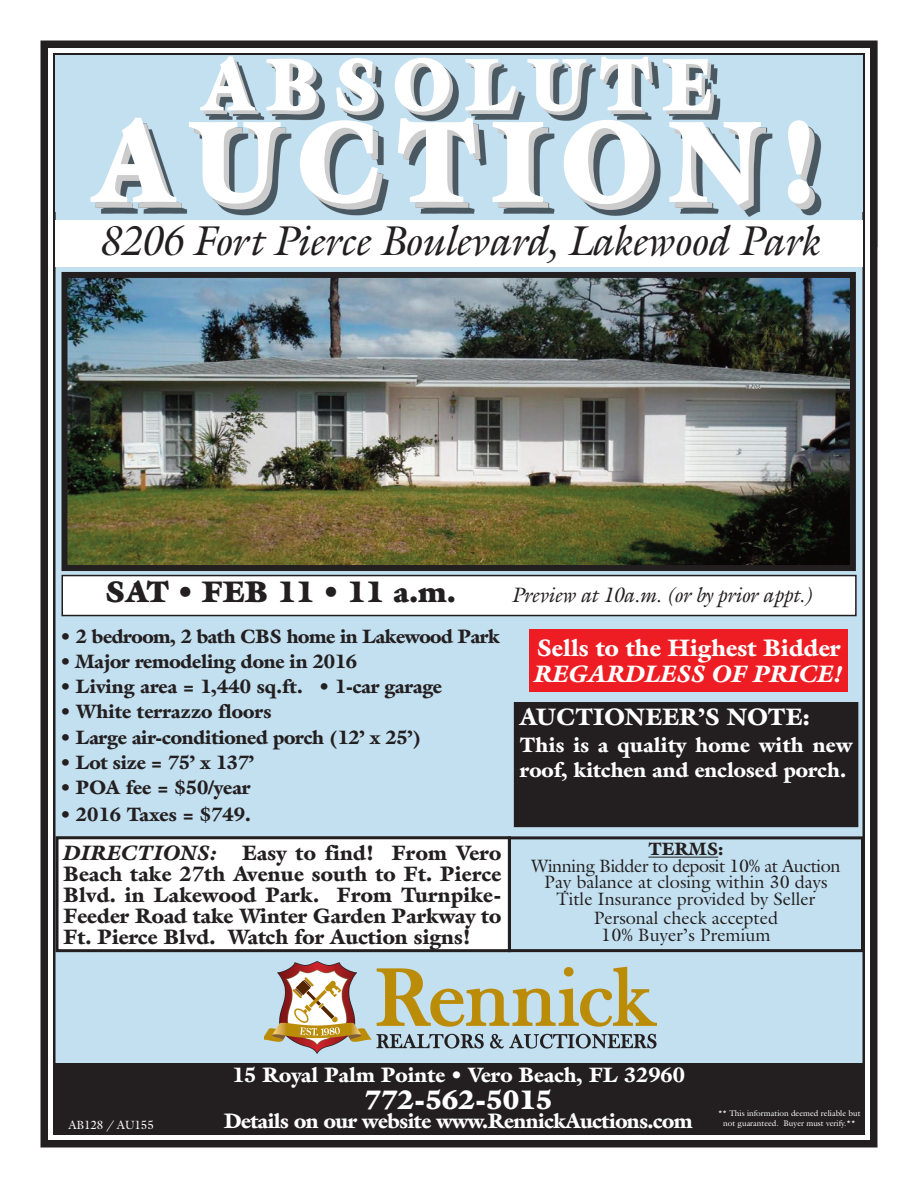
<style>
.page{position:relative;width:918px;height:1188px;background:#fff}
.page>*{position:absolute;margin:0;border:0;box-sizing:border-box;transform-origin:0 0}
.t1{font:900 117px "Galliard Std";letter-spacing:.15em;color:#fff;scale:.9 1}
.t2{font:900 75px "Galliard Std";letter-spacing:.2em;color:#fff;scale:.9 1}
.t3{font:italic 42px "Galliard Std";letter-spacing:-.025em;color:#231f20}
.t4{font:900 30px "Galliard Std";color:#231f20}
.t5{font:900 27px "Galliard Std";color:#fff}
.t6{font:900 24px "Galliard Std";color:#fff}
.t7{font:italic 900 24px "Galliard Std";color:#fff}
.t8{font:900 21px/21px "Galliard Std";color:#231f20;text-align:justify}
.t9{font:900 21px/25.2px "Galliard Std";color:#fff}
.t10{font:900 21px "Galliard Std";letter-spacing:-.025em;color:#fff}
.t11{font:italic 21px "Galliard Std";letter-spacing:-.025em;color:#231f20}
.t12{font:900 19.5px "Galliard Std";letter-spacing:-.015em;color:#231f20}
.t13{font:18px/16.5px "Galliard Std";color:#231f20;text-align:center}
.t14{font:900 18px "Galliard Std";color:#231f20}
.t15{font:12px "Galliard Std";letter-spacing:-.025em;color:#fff}
.t16{font:8.25px "Galliard Std";color:#fff}
.s1{font-style:italic}
</style>
<div class="page">
<div style="left:54px;top:54px;width:810px;height:1080px;background:#c3e0f0"></div>
<div style="left:40px;top:40px;width:838px;height:1108px;border:8px solid #231f20"></div>
<div style="left:54px;top:1063px;width:809px;height:71px;background:#231f20"></div>
<img style="left:69px;top:279px;width:780px;height:285px">
<div style="left:62px;top:272px;width:794px;height:299px;border:6px solid #231f20"></div>
<img style="left:42px;top:40px;width:836px;height:207px">
<img style="left:53px;top:53px;width:812px;height:194px">
<img style="left:55px;top:56px;width:807px;height:156px">
<div style="left:62px;top:576px;width:794px;height:40px;background:#fff"></div>
<div style="left:61px;top:575px;width:796px;height:41px;border:2px solid #231f20"></div>
<div style="left:55px;top:220px;width:808px;height:46px;background:#fff"></div>
<div style="left:57px;top:838px;width:452px;height:113px;background:#fff"></div>
<div style="left:56px;top:836px;width:455px;height:116px;border:3px solid #231f20"></div>
<div style="left:508px;top:836px;width:356px;height:116px;border:3px solid #231f20"></div>
<hr style="left:648px;top:857px;width:70px;height:1px;background:#231f20">
<img style="left:264px;top:961px;width:392px;height:92px">
<div style="left:515px;top:704px;width:342px;height:122px;background:#231f20"></div>
<div style="left:514px;top:702px;width:344px;height:125px;border:2px solid #231f20"></div>
<div style="left:530px;top:629px;width:318px;height:62px;background:#ee1d23"></div>
<h2 class="t2" style="left:202px;top:56px;width:569px">ABSOLUTE</h2>
<h1 class="t1" style="left:94px;top:117px;width:808px">AUCTION!</h1>
<h3 class="t3" style="left:98px;top:215px;width:723px">8206 Fort Pierce Boulevard, Lakewood Park</h3>
<h3 class="t4" style="left:105px;top:580px;width:352px">SAT • FEB 11 • 11 a.m.</h3>
<p class="t11" style="left:511px;top:583px;width:303px">Preview at 10a.m. (or by prior appt.)</p>
<p class="t12" style="left:61px;top:628px;width:440px">• 2 bedroom, 2 bath CBS home in Lakewood Park</p>
<p class="t12" style="left:61px;top:654px;width:298px">• Major remodeling done in 2016</p>
<p class="t12" style="left:61px;top:679px;width:383px">• Living area = 1,440 sq.ft. • 1-car garage</p>
<p class="t12" style="left:61px;top:704px;width:212px">• White terrazzo floors</p>
<p class="t12" style="left:61px;top:730px;width:362px">• Large air-conditioned porch (12’ x 25’)</p>
<p class="t12" style="left:61px;top:755px;width:195px">• Lot size = 75’ x 137’</p>
<p class="t12" style="left:61px;top:780px;width:192px">• POA fee = $50/year</p>
<p class="t12" style="left:61px;top:807px;width:192px">• 2016 Taxes = $749.</p>
<p class="t6" style="left:537px;top:639px;width:306px">Sells to the Highest Bidder</p>
<p class="t7" style="left:535px;top:665px;width:310px">REGARDLESS OF PRICE!</p>
<p class="t6" style="left:520px;top:708px;width:291px">AUCTIONEER’S NOTE:</p>
<p class="t9" style="left:520px;top:735px;width:334px">This is a quality home with new roof, kitchen and enclosed porch.</p>
<p class="t8" style="left:63px;top:845px;width:439px"><span class="s1">DIRECTIONS:</span> Easy to find! From Vero Beach take 27th Avenue south to Ft. Pierce Blvd. in Lakewood Park. From Turnpike-Feeder Road take Winter Garden Parkway to Ft. Pierce Blvd. Watch for Auction signs!</p>
<p class="t14" style="left:648px;top:842px;width:76px">TERMS:</p>
<p class="t13" style="left:531px;top:857px;width:311px">Winning Bidder to deposit 10% at Auction<br>Pay balance at closing within 30 days<br>Title Insurance provided by Seller</p>
<p class="t13" style="left:594px;top:910px;width:186px">Personal check accepted<br>10% Buyer’s Premium</p>
<p class="t9" style="left:232px;top:1064px;width:454px">15 Royal Palm Pointe • Vero Beach, FL 32960</p>
<h3 class="t5" style="left:365px;top:1089px;width:189px">772-562-5015</h3>
<p class="t10" style="left:224px;top:1113px;width:470px">Details on our website www.RennickAuctions.com</p>
<p class="t16" style="left:718px;top:1108px;width:144px">** This information deemed reliable but</p>
<p class="t15" style="left:69px;top:1118px;width:87px">AB128 / AU155</p>
<p class="t16" style="left:723px;top:1119px;width:134px">not guaranteed. Buyer must verify.**</p>
</div>
